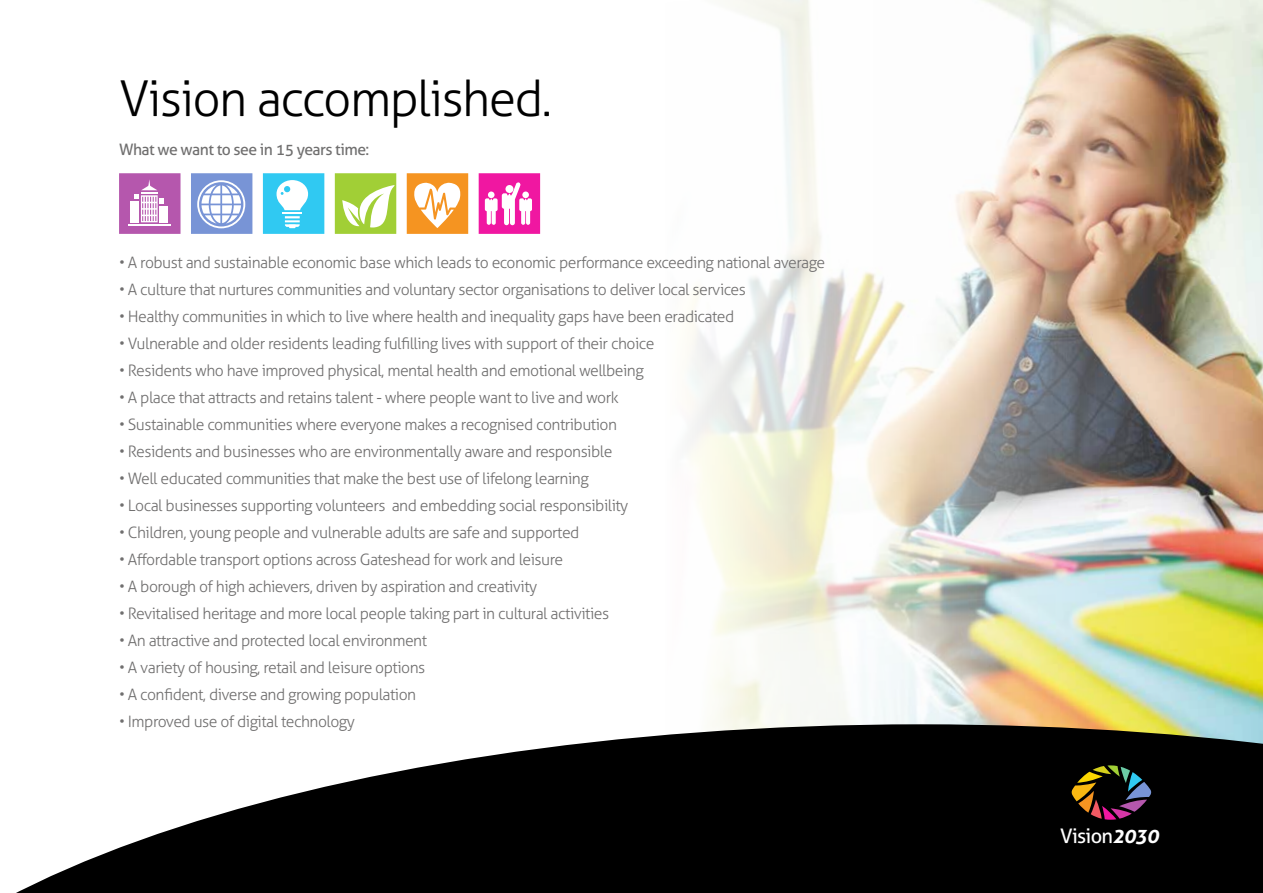
<style>
.page{position:relative;width:1263px;height:893px;background:#fff}
.page>*{position:absolute;margin:0;border:0;box-sizing:border-box;transform-origin:0 0}
.t1{font:300 49.5px "Aller";letter-spacing:-.035em;color:#000}
.t2{font:20.1px "Aller";letter-spacing:-.035em;color:#fff}
.t3{font:300 15.75px "Aller";letter-spacing:-.035em;color:#706f6f}
.t4{font:15.75px "Aller";letter-spacing:-.035em;color:#706f6f}
.s1{font-weight:700;font-style:italic}
</style>
<div class="page">
<img style="left:690px;top:0;width:573px;height:724px">
<svg style="left:16px;top:724px;width:1247px;height:169px;fill:#000"></svg>
<svg style="left:1071px;top:765px;width:80px;height:55px;background:#403126"></svg>
<div style="left:120px;top:174px;width:60px;height:59px;background:#b557ad"></div>
<hr style="left:128px;top:224px;width:43px;height:2px;background:#fff">
<div style="left:131px;top:201px;width:8px;height:21px;background:#fff"></div>
<div style="left:160px;top:206px;width:8px;height:16px;background:#fff"></div>
<svg style="left:135px;top:180px;width:29px;height:42px"></svg>
<div style="left:119px;top:173px;width:61px;height:61px;border:2px solid #b557ad"></div>
<div style="left:192px;top:174px;width:59px;height:59px;background:#7894d6"></div>
<svg style="left:197px;top:180px;width:48px;height:48px"></svg>
<div style="left:191px;top:173px;width:61px;height:61px;border:2px solid #7894d6"></div>
<div style="left:264px;top:174px;width:59px;height:59px;background:#30c9f2"></div>
<hr style="left:282px;top:212px;width:20px;height:2px;background:#fff">
<svg style="left:276px;top:180px;width:32px;height:30px"></svg>
<svg style="left:285px;top:216px;width:15px;height:12px"></svg>
<div style="left:263px;top:173px;width:61px;height:61px;border:2px solid #30c9f2"></div>
<div style="left:336px;top:174px;width:59px;height:59px;background:#a1cf36"></div>
<svg style="left:342px;top:185px;width:51px;height:43px"></svg>
<div style="left:335px;top:173px;width:61px;height:61px;border:2px solid #a1cf36"></div>
<div style="left:408px;top:174px;width:59px;height:59px;background:#f59421"></div>
<svg style="left:414px;top:182px;width:46px;height:46px"></svg>
<div style="left:407px;top:173px;width:61px;height:61px;border:2px solid #f59421"></div>
<div style="left:480px;top:174px;width:59px;height:59px;background:#f017a1"></div>
<svg style="left:485px;top:182px;width:47px;height:43px"></svg>
<div style="left:505px;top:185px;width:8px;height:8px;background:#fff;border-radius:50%"></div>
<div style="left:479px;top:173px;width:61px;height:61px;border:2px solid #f017a1"></div>
<h1 class="t1" style="left:119px;top:69px;width:434px">Vision accomplished.</h1>
<p class="t4" style="left:119px;top:140px;width:252px">What we want to see in 15 years time:</p>
<p class="t3" style="left:119px;top:253px;width:708px">• A robust and sustainable economic base which leads to economic performance exceeding national average</p>
<p class="t3" style="left:119px;top:280px;width:628px">• A culture that nurtures communities and voluntary sector organisations to deliver local services</p>
<p class="t3" style="left:119px;top:307px;width:617px">• Healthy communities in which to live where health and inequality gaps have been eradicated</p>
<p class="t3" style="left:119px;top:334px;width:537px">• Vulnerable and older residents leading fulfilling lives with support of their choice</p>
<p class="t3" style="left:119px;top:361px;width:526px">• Residents who have improved physical, mental health and emotional wellbeing</p>
<p class="t3" style="left:119px;top:388px;width:501px">• A place that attracts and retains talent - where people want to live and work</p>
<p class="t3" style="left:119px;top:415px;width:499px">• Sustainable communities where everyone makes a recognised contribution</p>
<p class="t3" style="left:119px;top:442px;width:495px">• Residents and businesses who are environmentally aware and responsible</p>
<p class="t3" style="left:119px;top:469px;width:471px">• Well educated communities that make the best use of lifelong learning</p>
<p class="t3" style="left:119px;top:496px;width:511px">• Local businesses supporting volunteers and embedding social responsibility</p>
<p class="t3" style="left:119px;top:523px;width:462px">• Children, young people and vulnerable adults are safe and supported</p>
<p class="t3" style="left:119px;top:550px;width:446px">• Affordable transport options across Gateshead for work and leisure</p>
<p class="t3" style="left:119px;top:577px;width:420px">• A borough of high achievers, driven by aspiration and creativity</p>
<p class="t3" style="left:119px;top:604px;width:492px">• Revitalised heritage and more local people taking part in cultural activities</p>
<p class="t3" style="left:119px;top:631px;width:309px">• An attractive and protected local environment</p>
<p class="t3" style="left:119px;top:658px;width:308px">• A variety of housing, retail and leisure options</p>
<p class="t3" style="left:119px;top:685px;width:299px">• A confident, diverse and growing population</p>
<p class="t3" style="left:119px;top:712px;width:237px">• Improved use of digital technology</p>
<p class="t2" style="left:1060px;top:824px;width:100px">Vision<span class="s1">2030</span></p>
</div>
